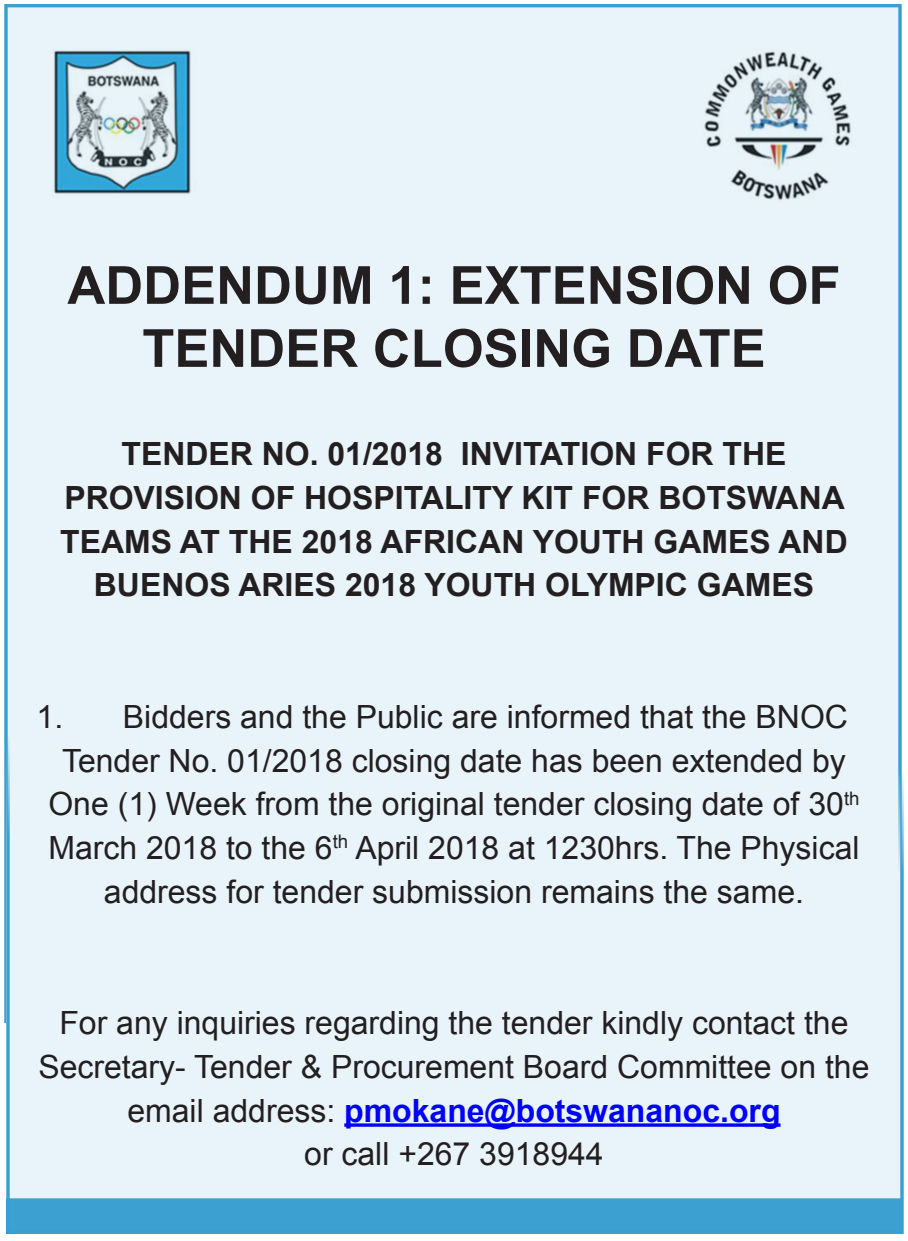
<style>
.page{position:relative;width:908px;height:1241px;background:#fff}
.page>*{position:absolute;margin:0;border:0;box-sizing:border-box;transform-origin:0 0}
.t1{font:700 52.5px/63px "Arial";color:#231f20;text-align:center}
.t2{font:32.02px/43.8px "Arial";color:#231f20;text-align:center}
.t3{font:700 32.02px/43.8px "Arial";color:#231f20;text-align:center}
.s1{font-weight:700;color:#00f}
</style>
<div class="page">
<div style="left:5px;top:5px;width:897px;height:1017px;background:#e9f4fa"></div>
<img style="left:6px;top:737px;width:897px;height:496px">
<hr style="left:344px;top:1123px;width:436px;height:3px;background:#00f">
<p class="t1" style="left:67px;top:255px;width:774px">ADDENDUM 1: EXTENSION OF<br>TENDER CLOSING DATE</p>
<p class="t3" style="left:60px;top:433px;width:789px">TENDER NO. 01/2018 INVITATION FOR THE PROVISION OF HOSPITALITY KIT FOR BOTSWANA TEAMS AT THE 2018 AFRICAN YOUTH GAMES AND BUENOS ARIES 2018 YOUTH OLYMPIC GAMES</p>
<p class="t2" style="left:37px;top:694px;width:824px">1. Bidders and the Public are informed that the BNOC Tender No. 01/2018 closing date has been extended by One (1) Week from the original tender closing date of 30<sup>th </sup>March 2018 to the 6<sup>th</sup> April 2018 at 1230hrs. The Physical address for tender submission remains the same.</p>
<p class="t2" style="left:38px;top:1001px;width:832px">For any inquiries regarding the tender kindly contact the<br>Secretary- Tender &amp; Procurement Board Committee on the email address: <span class="s1">pmokane@botswananoc.org</span></p>
<p class="t2" style="left:304px;top:1132px;width:301px">or call +267 3918944</p>
</div>
